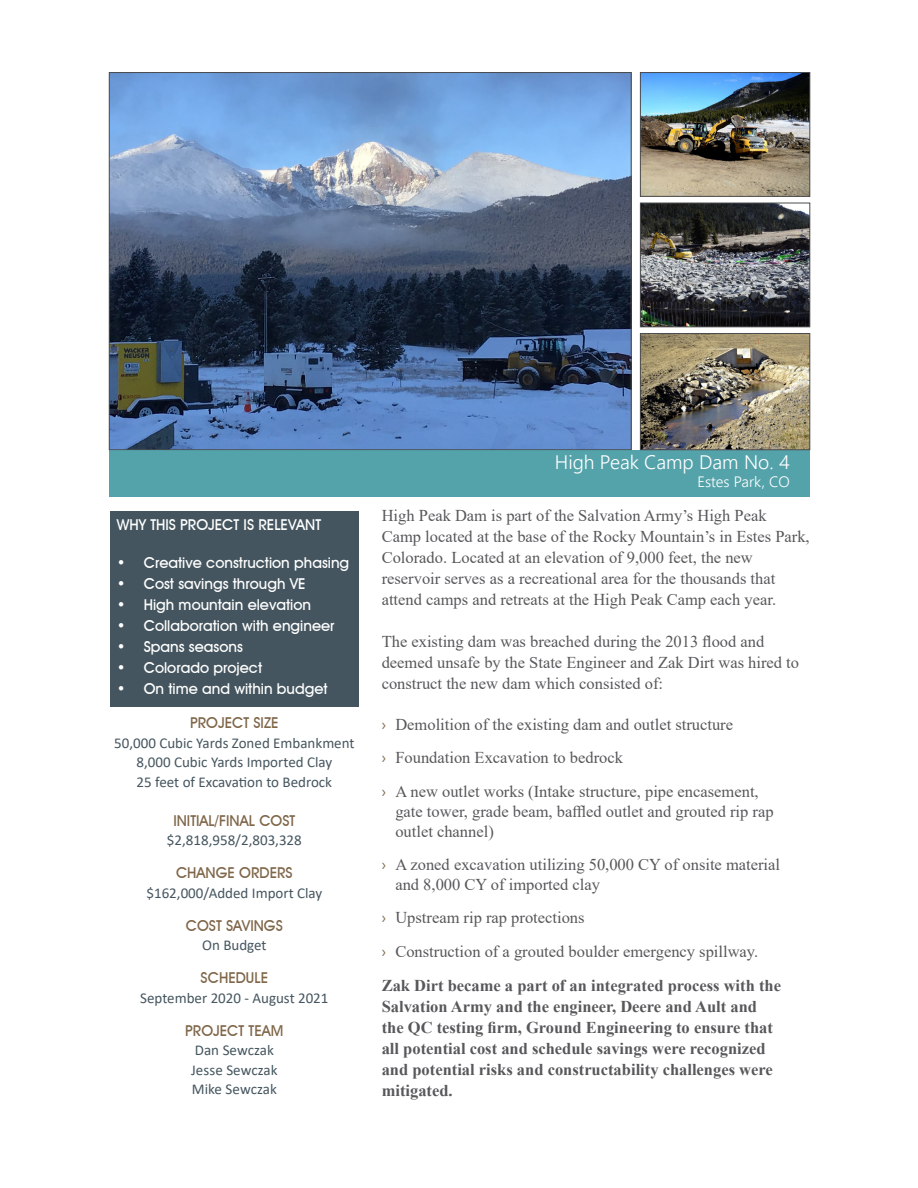
<style>
.page{position:relative;width:918px;height:1188px;background:#fff}
.page>*{position:absolute;margin:0;border:0;box-sizing:border-box;transform-origin:0 0}
.Project_Name{font:300 19.5px "Leelawadee UI";color:#fff}
.Body{font:16.5px/19.8px "Times New Roman";color:#57585a}
.Body-2{font:700 16.5px/21px "Times New Roman";color:#57585a}
.Body_Copy{font:15px/19.5px "Calibri";color:#45555f;text-align:center}
.t1{font:500 15px "Avant Garde IT Cby BT";color:#fff}
.Body_Copy-2{font:500 15px/19.5px "Avant Garde IT Cby BT";color:#7f6649;text-align:center}
.Project_Name-2{font:300 15px "Leelawadee UI";color:#fff}
.s1{font-family:"Avant Garde IT Cby BT";font-weight:500;color:#7f6649}
.s2{font-family:"Calibri";font-weight:400;color:#45555f}
.s3{font-family:"Myriad Pro";color:#7f6649}
</style>
<div class="page">
<div style="left:110px;top:511px;width:249px;height:196px;background:#45555f"></div>
<img style="left:111px;top:74px;width:518px;height:374px">
<img style="left:642px;top:74px;width:166px;height:121px">
<div style="left:640px;top:72px;width:170px;height:125px;border:1px solid #4b4c4d"></div>
<div style="left:109px;top:450px;width:701px;height:46px;background:#55a3aa"></div>
<img style="left:642px;top:205px;width:166px;height:120px">
<div style="left:640px;top:203px;width:170px;height:124px;border:1px solid #4b4c4d"></div>
<img style="left:642px;top:335px;width:166px;height:113px">
<div style="left:640px;top:333px;width:170px;height:117px;border:1px solid #4b4c4d"></div>
<p class="t1" style="left:117px;top:516px;width:206px">WHY THIS PROJECT IS RELEVANT</p>
<p class="t1" style="left:117px;top:553px;width:234px">• Creative construction phasing</p>
<p class="t1" style="left:117px;top:574px;width:190px">• Cost savings through VE</p>
<p class="t1" style="left:117px;top:595px;width:196px">• High mountain elevation</p>
<p class="t1" style="left:117px;top:616px;width:219px">• Collaboration with engineer</p>
<p class="t1" style="left:117px;top:637px;width:128px">• Spans seasons</p>
<p class="t1" style="left:117px;top:658px;width:147px">• Colorado project</p>
<p class="t1" style="left:117px;top:679px;width:212px">• On time and within budget</p>
<p class="Body_Copy" style="left:114px;top:713px;width:242px"><span class="s1">PROJECT SIZE<br></span>50,000 Cubic Yards Zoned Embankment<br>8,000 Cubic Yards Imported Clay<br>25 feet of Excavation to Bedrock</p>
<p class="Body_Copy" style="left:167px;top:811px;width:136px"><span class="s1">INITIAL/FINAL COST </span>$2,818,958/2,803,328</p>
<p class="Body_Copy" style="left:147px;top:863px;width:177px"><span class="s1">CHANGE ORDERS </span>$162,000/Added Import Clay</p>
<p class="Body_Copy-2" style="left:186px;top:916px;width:98px">COST SAVINGS<br><span class="s2">On Budget</span></p>
<p class="Body_Copy" style="left:140px;top:968px;width:190px"><span class="s1">SCHEDULE<br></span>September 2020 - August 2021</p>
<p class="Body_Copy" style="left:185px;top:1021px;width:100px"><span class="s1">PROJECT TEAM<br></span>Dan Sewczak<br>Jesse Sewczak<br>Mike Sewczak</p>
<p class="Project_Name" style="left:555px;top:448px;width:236px">High Peak Camp Dam No. 4</p>
<p class="Project_Name-2" style="left:698px;top:471px;width:94px">Estes Park, CO</p>
<p class="Body" style="left:382px;top:505px;width:429px;line-height:21px">High Peak Dam is part of the Salvation Army’s High Peak<br>Camp located at the base of the Rocky Mountain’s in Estes Park,<br>Colorado. Located at an elevation of 9,000 feet, the new</p>
<p class="Body" style="left:382px;top:568px;width:395px">reservoir serves as a recreational area for the thousands that</p>
<p class="Body" style="left:382px;top:589px;width:396px">attend camps and retreats at the High Peak Camp each year.</p>
<p class="Body" style="left:382px;top:631px;width:384px">The existing dam was breached during the 2013 flood and</p>
<p class="Body" style="left:382px;top:652px;width:419px">deemed unsafe by the State Engineer and Zak Dirt was hired to</p>
<p class="Body" style="left:382px;top:673px;width:283px">construct the new dam which consisted of:</p>
<p class="Body" style="left:382px;top:714px;width:353px"><span class="s3">›</span> Demolition of the existing dam and outlet structure</p>
<p class="Body" style="left:382px;top:748px;width:243px"><span class="s3">›</span> Foundation Excavation to bedrock</p>
<p class="Body" style="left:395px;top:781px;width:380px;text-indent:-14px"><span class="s3">›</span> A new outlet works (Intake structure, pipe encasement, gate tower, grade beam, baffled outlet and grouted rip rap outlet channel)</p>
<p class="Body" style="left:395px;top:854px;width:386px;text-indent:-14px"><span class="s3">›</span> A zoned excavation utilizing 50,000 CY of onsite material and 8,000 CY of imported clay</p>
<p class="Body" style="left:382px;top:907px;width:204px"><span class="s3">›</span> Upstream rip rap protections</p>
<p class="Body" style="left:382px;top:941px;width:378px"><span class="s3">›</span> Construction of a grouted boulder emergency spillway.</p>
<p class="Body-2" style="left:382px;top:975px;width:401px">Zak Dirt became a part of an integrated process with the</p>
<p class="Body-2" style="left:382px;top:996px;width:393px">Salvation Army and the engineer, Deere and Ault and the QC testing firm, Ground Engineering to ensure that all potential cost and schedule savings were recognized and potential risks and constructability challenges were mitigated.</p>
</div>
